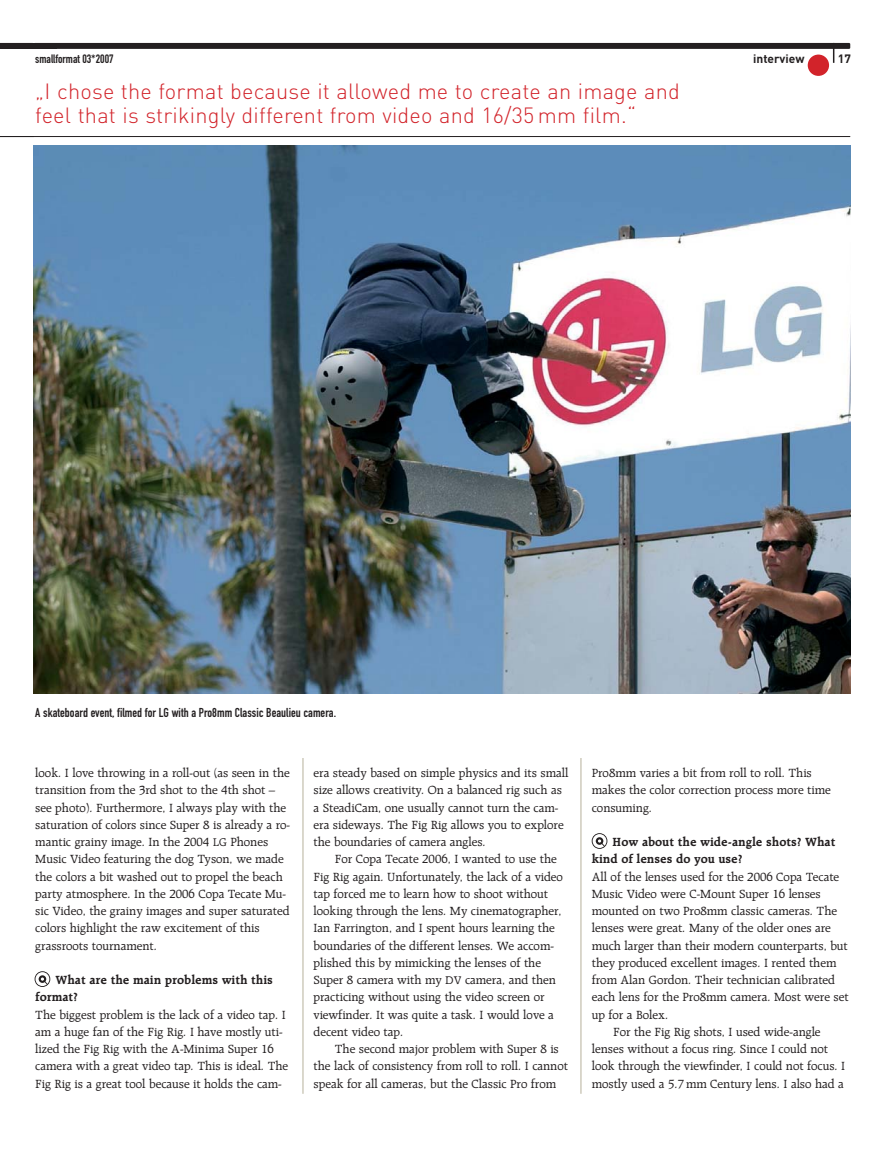
<style>
.page{position:relative;width:893px;height:1170px;background:#fff}
.page>*{position:absolute;margin:0;border:0;box-sizing:border-box;transform-origin:0 0}
.t1{font:300 21.75px/24px "DIN";letter-spacing:.01em;color:#d2232a}
.t2{font:12.75px/17.2px "Raleigh";color:#231f20}
.t3{font:700 12.75px/17.2px "Raleigh";color:#231f20}
.t4{font:12.75px "DIN Engschrift";letter-spacing:.005em;color:#231f20}
.t5{font:12px "DIN Engschrift";color:#231f20}
.t6{font:700 12px "DIN";color:#231f20}
.s1{font-size:12px}
</style>
<div class="page">
<svg style="left:833px;top:49px;width:1px;height:14px"></svg>
<div style="left:34px;top:43px;width:816px;height:6px;background:#231f20"></div>
<hr style="left:0;top:136px;width:850px;height:1px;background:#231f20">
<svg style="left:808px;top:55px;width:21px;height:21px"></svg>
<div style="left:808px;top:55px;width:21px;height:21px;background:#d2232a;border-radius:50%"></div>
<svg style="left:592px;top:833px;width:15px;height:15px"></svg>
<svg style="left:35px;top:971px;width:15px;height:15px"></svg>
<hr style="left:303px;top:709px;width:1px;height:384px;background:#b6b19b">
<hr style="left:581px;top:709px;width:1px;height:384px;background:#b6b19b">
<svg style="left:0;top:43px;width:34px;height:6px"></svg>
<img style="left:34px;top:145px;width:816px;height:548px">
<p class="t5" style="left:35px;top:54px;width:80px">smallformat 03*2007</p>
<p class="t6" style="left:753px;top:54px;width:53px">interview</p>
<p class="t6" style="left:838px;top:54px;width:15px">17</p>
<h1 class="t1" style="left:35px;top:82px;width:646px">„I chose the format because it allowed me to create an image and feel that is strikingly different from video and 16/35 mm film.“</h1>
<p class="t4" style="left:35px;top:708px;width:302px">A skateboard event, filmed for LG with a Pro8mm Classic Beaulieu camera.</p>
<p class="t2" style="left:35px;top:765px;width:256px">look. I love throwing in a roll-out (as seen in the transition from the 3rd shot to the 4th shot – see photo). Furthermore, I always play with the saturation of colors since Super 8 is already a ro&shy;mantic grainy image. In the 2004 <span class="s1">LG</span> Phones Music Video featuring the dog Tyson, we made the colors a bit washed out to propel the beach party atmosphere. In the 2006 Copa Tecate Mu&shy;sic Video, the grainy images and super saturated colors highlight the raw excitement of this grassroots tournament.</p>
<p class="t3" style="left:35px;top:972px;width:239px;text-indent:20px">What are the main problems with this format?</p>
<p class="t2" style="left:35px;top:1006px;width:254px">The biggest problem is the lack of a video tap. I am a huge fan of the Fig Rig. I have mostly uti&shy;lized the Fig Rig with the A-Minima Super 16 camera with a great video tap. This is ideal. The Fig Rig is a great tool because it holds the cam-</p>
<p class="t2" style="left:314px;top:765px;width:256px">era steady based on simple physics and its small size allows creativity. On a balanced rig such as a SteadiCam, one usually cannot turn the cam&shy;era sideways. The Fig Rig allows you to explore the boundaries of camera angles.</p>
<p class="t2" style="left:314px;top:851px;width:251px;text-indent:21px">For Copa Tecate 2006, I wanted to use the Fig Rig again. Unfortunately, the lack of a video tap forced me to learn how to shoot without looking through the lens. My cinematographer, Ian Farrington, and I spent hours learning the boundaries of the different lenses. We accom&shy;plished this by mimicking the lenses of the Super 8 camera with my <span class="s1">DV</span> camera, and then practicing without using the video screen or viewfinder. It was quite a task. I would love a decent video tap.</p>
<p class="t2" style="left:314px;top:1041px;width:256px;text-indent:21px">The second major problem with Super 8 is the lack of consistency from roll to roll. I cannot speak for all cameras, but the Classic Pro from</p>
<p class="t2" style="left:592px;top:765px;width:241px">Pro8mm varies a bit from roll to roll. This makes the color correction process more time consuming.</p>
<p class="t3" style="left:592px;top:834px;width:245px;text-indent:21px">How about the wide-angle shots? What kind of lenses do you use?</p>
<p class="t2" style="left:592px;top:868px;width:249px">All of the lenses used for the 2006 Copa Tecate</p>
<p class="t2" style="left:592px;top:885px;width:230px">Music Video were C-Mount Super 16 lenses</p>
<p class="t2" style="left:592px;top:903px;width:247px">mounted on two Pro8mm classic cameras. The</p>
<p class="t2" style="left:592px;top:920px;width:241px">lenses were great. Many of the older ones are</p>
<p class="t2" style="left:592px;top:937px;width:258px">much larger than their modern counterparts, but</p>
<p class="t2" style="left:592px;top:954px;width:246px">they produced excellent images. I rented them</p>
<p class="t2" style="left:592px;top:972px;width:245px">from Alan Gordon. Their technician calibrated</p>
<p class="t2" style="left:592px;top:989px;width:258px">each lens for the Pro8mm camera. Most were set</p>
<p class="t2" style="left:592px;top:1006px;width:78px">up for a Bolex.</p>
<p class="t2" style="left:613px;top:1023px;width:209px">For the Fig Rig shots, I used wide-angle</p>
<p class="t2" style="left:592px;top:1041px;width:238px">lenses without a focus ring. Since I could not</p>
<p class="t2" style="left:592px;top:1058px;width:255px">look through the viewfinder, I could not focus. I</p>
<p class="t2" style="left:592px;top:1075px;width:254px">mostly used a 5.7 mm Century lens. I also had a</p>
</div>
